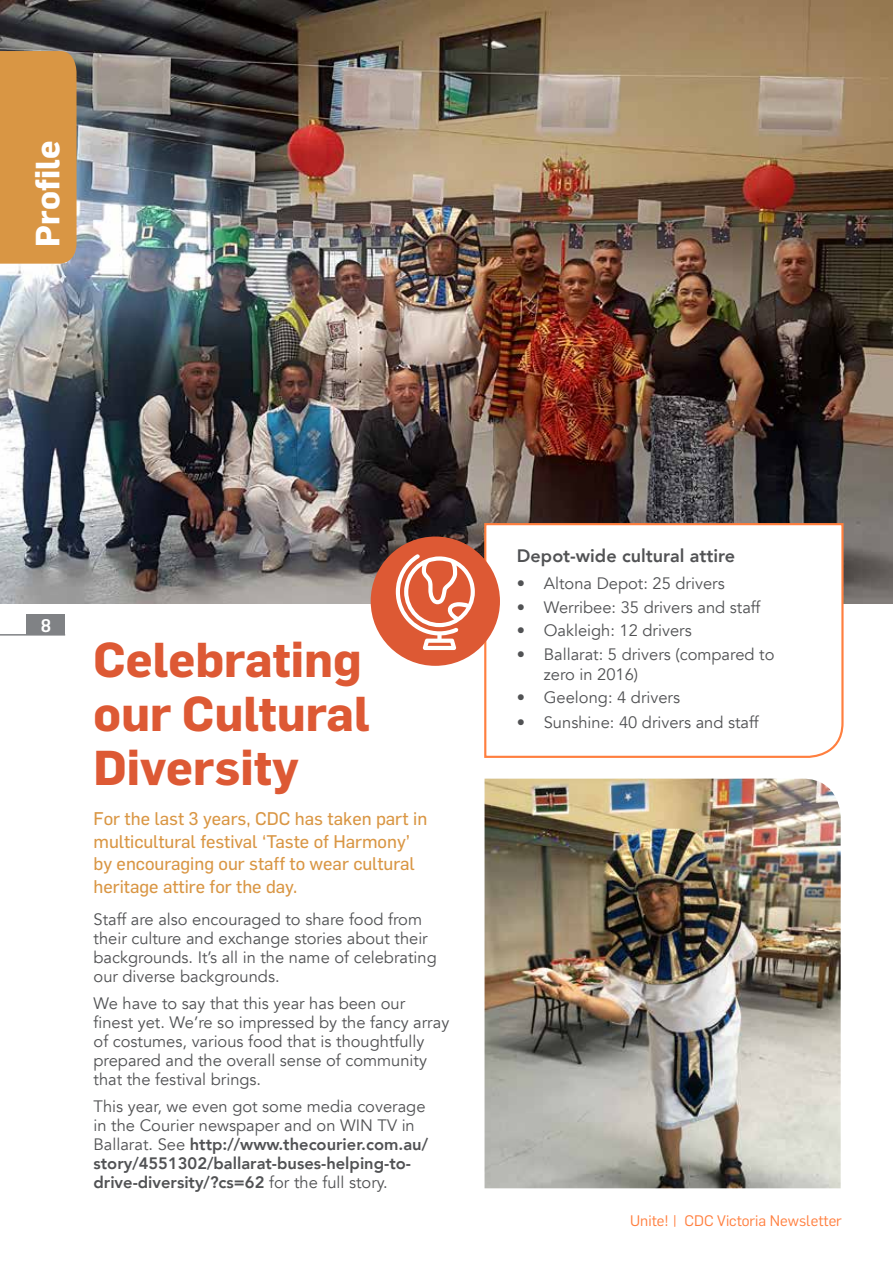
<style>
.page{position:relative;width:893px;height:1263px;background:#fff}
.page>*{position:absolute;margin:0;border:0;box-sizing:border-box;transform-origin:0 0}
.t1{font:700 48px/54px "Flama";color:#dd5934}
.t2{font:700 33px "Flama";color:#fff}
.t3{font:18px/22.6px "Flama Basic";color:#d99644}
.t4{font:800 18px "Avenir";color:#515254}
.t5{font:500 18px "Flama";color:#fff}
.t6{font:16.5px/18.9px "Avenir";color:#515254}
.t7{font:15px "Flama";color:#ff7f3f}
.s1{font-weight:800}
</style>
<div class="page">
<img style="left:485px;top:779px;width:356px;height:409px">
<img style="left:0;top:0;width:893px;height:604px">
<div style="left:0;top:51px;width:77px;height:213px;background:#d99644"></div>
<div style="left:27px;top:614px;width:38px;height:20px;background:#808285"></div>
<hr style="left:0;top:634px;width:65px;height:2px;background:#808285">
<svg style="left:483px;top:522px;width:362px;height:236px"></svg>
<div style="left:371px;top:536px;width:129px;height:130px;background:#dd5934;border-radius:50%"></div>
<svg style="left:396px;top:554px;width:79px;height:96px"></svg>
<h2 class="t2" style="left:24px;top:247px;width:107px;rotate:-90deg">Profile</h2>
<p class="t5" style="left:41px;top:612px;width:12px">8</p>
<h1 class="t1" style="left:94px;top:630px;width:278px">Celebrating our Cultural<br>Diversity</h1>
<p class="t3" style="left:94px;top:806px;width:335px">For the last 3 years, CDC has taken part in multicultural festival ‘Taste of Harmony’ by encouraging our staff to wear cultural heritage attire for the day.</p>
<p class="t6" style="left:94px;top:910px;width:345px">Staff are also encouraged to share food from their culture and exchange stories about their backgrounds. It’s all in the name of celebrating our diverse backgrounds.</p>
<p class="t6" style="left:94px;top:994px;width:357px">We have to say that this year has been our<br>finest yet. We’re so impressed by the fancy array of costumes, various food that is thoughtfully prepared and the overall sense of community that the festival brings.</p>
<p class="t6" style="left:94px;top:1097px;width:336px">This year, we even got some media coverage in the Courier newspaper and on WIN TV in Ballarat. See <span class="s1">http://www.thecourier.com.au/ story/4551302/ballarat-buses-helping-to&shy;drive-diversity/?cs=62</span> for the full story.</p>
<p class="t4" style="left:517px;top:541px;width:220px">Depot-wide cultural attire</p>
<p class="t6" style="left:517px;top:574px;width:209px">• Altona Depot: 25 drivers</p>
<p class="t6" style="left:517px;top:598px;width:245px">• Werribee: 35 drivers and staff</p>
<p class="t6" style="left:517px;top:621px;width:176px">• Oakleigh: 12 drivers</p>
<p class="t6" style="left:544px;top:644px;width:232px;line-height:20.2px;text-indent:-27px">• Ballarat: 5 drivers (compared to zero in 2016)</p>
<p class="t6" style="left:517px;top:689px;width:165px">• Geelong: 4 drivers</p>
<p class="t6" style="left:517px;top:713px;width:243px">• Sunshine: 40 drivers and staff</p>
<p class="t7" style="left:630px;top:1210px;width:213px">Unite! | CDC Victoria Newsletter</p>
</div>
